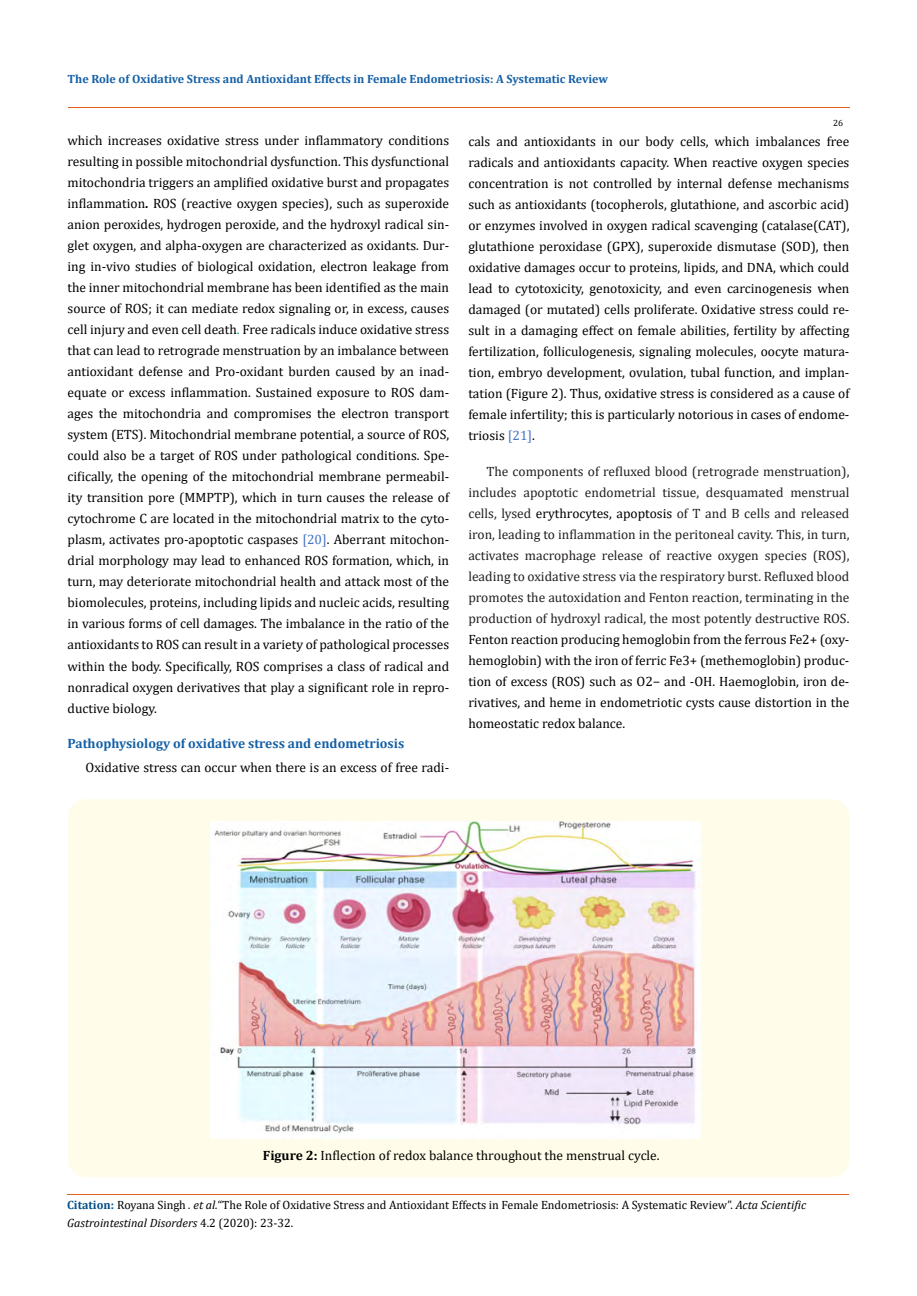
<style>
.page{position:relative;width:917px;height:1296px;background:#fff}
.page>*{position:absolute;margin:0;border:0;box-sizing:border-box;transform-origin:0 0}
.t1{font:13.5px/21px "Cambria";color:#000;text-align:justify}
.t2{font:13.5px/21px "Cambria";color:#242021;text-align:justify}
.t3{font:700 13.5px "Cambria";color:#1560a6}
.t4{font:12px/18px "Cambria";color:#000}
.t5{font:700 12px "Cambria";color:#1560a6}
.t6{font:9px "Cambria";color:#000}
.s1{font-weight:700}
.s2{color:#00b050}
.s3{color:#4472c4}
.s4{color:#000}
.s5{font-weight:700;color:#035089}
.s6{font-style:italic}
</style>
<div class="page">
<div style="left:68px;top:799px;width:781px;height:378px;background:#fffde9;border-radius:18px"></div>
<img style="left:210px;top:822px;width:490px;height:317px">
<hr style="left:68px;top:108px;width:781px;height:1px;background:#e05d1a">
<hr style="left:67px;top:1194px;width:782px;height:1px;background:#e05d1a">
<p class="t5" style="left:68px;top:70px;width:542px">The Role of Oxidative Stress and Antioxidant Effects in Female Endometriosis: A Systematic Review</p>
<p class="t6" style="left:833px;top:118px;width:11px">26</p>
<p class="t1" style="left:68px;top:130px;width:383px">which increases oxidative stress under inflammatory conditions resulting in possible mitochondrial dysfunction. This dysfunctional mitochondria triggers an amplified oxidative burst and propagates inflammation<span class="s1">.</span> ROS (reactive oxygen species), such as superoxide anion peroxides, hydrogen peroxide, and the hydroxyl radical sin&shy;glet oxygen, and alpha-oxygen are characterized as oxidants. Dur&shy;ing in-vivo studies of biological oxidation, electron leakage from the inner mitochondrial membrane has been identified as the main source of ROS; it can mediate redox signaling or, in excess, causes cell injury and even cell death<span class="s2">.</span> Free radicals induce oxidative stress that can lead to retrograde menstruation by an imbalance between antioxidant defense and Pro-oxidant burden caused by an inad&shy;equate or excess inflammation. Sustained exposure to ROS dam&shy;ages the mitochondria and compromises the electron transport system (ETS). Mitochondrial membrane potential, a source of ROS, could also be a target of ROS under pathological conditions. Spe&shy;cifically, the opening of the mitochondrial membrane permeabil&shy;ity transition pore (MMPTP), which in turn causes the release of cytochrome C are located in the mitochondrial matrix to the cyto&shy;plasm, activates pro-apoptotic caspases <span class="s3">[20]</span>. Aberrant mitochon&shy;drial morphology may lead to enhanced ROS formation, which, in turn, may deteriorate mitochondrial health and attack most of the biomolecules, proteins, including lipids and nucleic acids, resulting in various forms of cell damages. The imbalance in the ratio of the antioxidants to ROS can result in a variety of pathological processes within the body. Specifically, ROS comprises a class of radical and nonradical oxygen derivatives that play a significant role in repro&shy;ductive biology.</p>
<p class="t3" style="left:68px;top:734px;width:338px">Pathophysiology of oxidative stress and endometriosis</p>
<p class="t1" style="left:85px;top:757px;width:365px">Oxidative stress can occur when there is an excess of free radi-</p>
<p class="t1" style="left:468px;top:130px;width:382px">cals and antioxidants in our body cells, which imbalances free radicals and antioxidants capacity. When reactive oxygen species concentration is not controlled by internal defense mechanisms such as antioxidants (tocopherols, glutathione, and ascorbic acid) or enzymes involved in oxygen radical scavenging (catalase(CAT), glutathione peroxidase (GPX), superoxide dismutase (SOD), then oxidative damages occur to proteins, lipids, and DNA, which could lead to cytotoxicity, genotoxicity, and even carcinogenesis when damaged (or mutated) cells proliferate. Oxidative stress could re&shy;sult in a damaging effect on female abilities, fertility by affecting fertilization, folliculogenesis, signaling molecules, oocyte matura&shy;tion, embryo development, ovulation, tubal function, and implan&shy;tation (Figure 2). Thus, oxidative stress is considered as a cause of female infertility; this is particularly notorious in cases of endome&shy;triosis <span class="s3">[21]</span>.</p>
<p class="t2" style="left:468px;top:460px;width:382px;text-indent:18px">The components of refluxed blood (retrograde menstruation), includes apoptotic endometrial tissue, desquamated menstrual cells, lysed <span class="s4">erythrocytes, apoptosis</span> of T and B cells and released iron, leading to inflammation in the peritoneal cavity. This, in turn, activates macrophage release of reactive oxygen species (ROS), leading to oxidative stress via the respiratory burst. Refluxed blood promotes the autoxidation and Fenton reaction, terminating in the production of hydroxyl radical, the most potently destructive ROS.</p>
<p class="t1" style="left:468px;top:628px;width:382px">Fenton reaction producing hemoglobin from the ferrous Fe2+ (oxy&shy;hemoglobin) with the iron of ferric Fe3+ (methemoglobin) produc&shy;tion of excess (ROS) such as O2− and -OH. Haemoglobin, iron de&shy;rivatives, and heme in endometriotic cysts cause distortion in the homeostatic redox balance.</p>
<p class="t1" style="left:263px;top:1145px;width:398px"><span class="s1">Figure 2:</span> Inflection of redox balance throughout the menstrual cycle.</p>
<p class="t4" style="left:67px;top:1196px;width:740px"><span class="s5">Citation:</span> Royana Singh <span class="s6">. et al.</span>“The Role of Oxidative Stress and Antioxidant Effects in Female Endometriosis: A Systematic Review”. <span class="s6">Acta Scientific<br>Gastrointestinal Disorders</span> 4.2 (2020): 23-32.</p>
</div>
